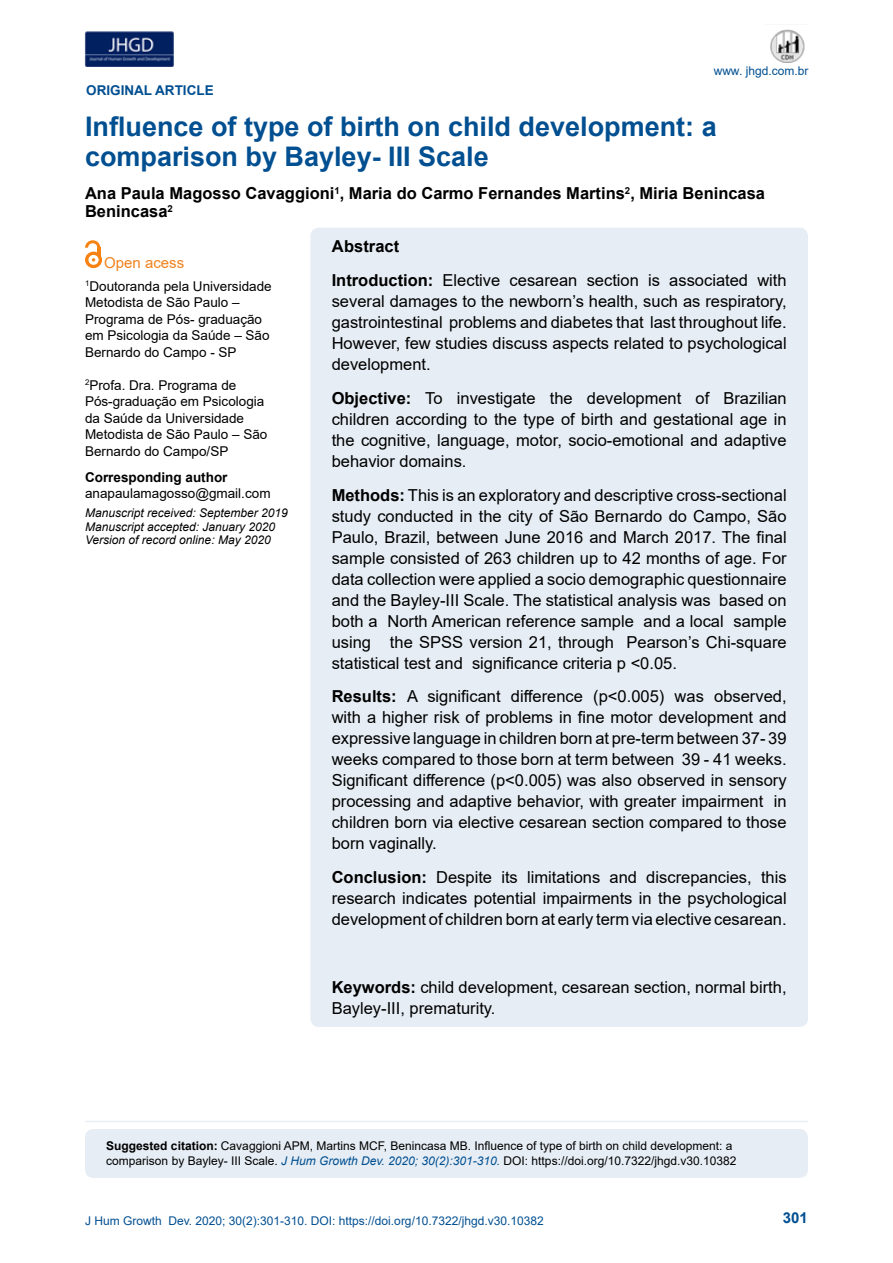
<style>
.page{position:relative;width:893px;height:1263px;background:#fff}
.page>*{position:absolute;margin:0;border:0;box-sizing:border-box;transform-origin:0 0}
.t1{font:700 27px/30px "Arial";color:#004f91}
.t2{font:16.5px/21px "Arial";color:#000;text-align:justify}
.t3{font:700 16.5px/18px "Arial";color:#000}
.t4{font:15px "Arial";color:#f0831e}
.t5{font:700 15px "Arial";color:#004f91}
.t6{font:13.5px/16.5px "Arial";color:#000}
.t7{font:700 13.5px "Arial";color:#000}
.t8{font:700 13.5px "Arial";color:#004f91}
.t9{font:12px/15px "Arial";color:#000}
.t10{font:italic 12px/13.5px "Arial";color:#000}
.t11{font:12px "Arial";color:#004f91}
.s1{font-weight:700}
.s2{font-style:italic;color:#004f91}
</style>
<div class="page">
<img style="left:85px;top:31px;width:89px;height:36px">
<img style="left:770px;top:29px;width:35px;height:34px">
<div style="left:310px;top:228px;width:498px;height:799px;background:#e6edf4;border-radius:9px"></div>
<div style="left:85px;top:1129px;width:723px;height:49px;background:#e6edf4;border-radius:9px"></div>
<div style="left:85px;top:252px;width:17px;height:16px;background:#f68212;border-radius:50%"></div>
<svg style="left:88px;top:255px;width:11px;height:10px"></svg>
<svg style="left:85px;top:240px;width:15px;height:21px"></svg>
<hr style="left:85px;top:1121px;width:723px;height:1px;background:#e6edf4">
<p class="t8" style="left:86px;top:81px;width:129px">ORIGINAL ARTICLE</p>
<p class="t11" style="left:714px;top:63px;width:96px">www. jhgd.com.br</p>
<h1 class="t1" style="left:85px;top:112px;width:633px">Influence of type of birth on child development: a comparison by Bayley- III Scale</h1>
<p class="t3" style="left:85px;top:185px;width:682px">Ana Paula Magosso Cavaggioni<sup>1</sup>, Maria do Carmo Fernandes Martins<sup>2</sup>, Miria Benincasa<br>Benincasa<sup>2</sup></p>
<p class="t4" style="left:104px;top:252px;width:82px">Open acess</p>
<p class="t6" style="left:85px;top:277px;width:188px"><sup>1</sup>Doutoranda pela Universidade<br>Metodista de São Paulo –<br>Programa de Pós- graduação em Psicologia da Saúde – São<br>Bernardo do Campo - SP</p>
<p class="t6" style="left:85px;top:376px;width:184px"><sup>2</sup>Profa. Dra. Programa de<br>Pós-graduação em Psicologia da Saúde da Universidade<br>Metodista de São Paulo – São<br>Bernardo do Campo/SP</p>
<p class="t7" style="left:85px;top:468px;width:144px">Corresponding author</p>
<p class="t6" style="left:85px;top:485px;width:187px">anapaulamagosso@gmail.com</p>
<p class="t10" style="left:85px;top:506px;width:204px">Manuscript received: September 2019<br>Manuscript accepted: January 2020<br>Version of record online: May 2020</p>
<p class="t2" style="left:332px;top:229px;width:456px;line-height:33.8px"><span class="s1">Abstract<br>Introduction:</span> Elective cesarean section is associated with</p>
<p class="t2" style="left:332px;top:291px;width:456px">several damages to the newborn’s health, such as respiratory, gastrointestinal problems and diabetes that last throughout life.<br>However, few studies discuss aspects related to psychological development.</p>
<p class="t2" style="left:332px;top:387px;width:456px"><span class="s1">Objective:</span> To investigate the development of Brazilian children according to the type of birth and gestational age in the cognitive, language, motor, socio-emotional and adaptive behavior domains.</p>
<p class="t2" style="left:332px;top:484px;width:456px"><span class="s1">Methods:</span> This is an exploratory and descriptive cross-sectional study conducted in the city of São Bernardo do Campo, São Paulo, Brazil, between June 2016 and March 2017. The final sample consisted of 263 children up to 42 months of age. For data collection were applied a socio demographic questionnaire and the Bayley-III Scale. The statistical analysis was based on both a North American reference sample and a local sample using the SPSS version 21, through Pearson’s Chi-square statistical test and significance criteria p &lt;0.05.</p>
<p class="t2" style="left:332px;top:686px;width:456px"><span class="s1">Results:</span> A significant difference (p&lt;0.005) was observed, with a higher risk of problems in fine motor development and expressive language in children born at pre-term between 37- 39 weeks compared to those born at term between 39 - 41 weeks.<br>Significant difference (p&lt;0.005) was also observed in sensory processing and adaptive behavior, with greater impairment in children born via elective cesarean section compared to those born vaginally.</p>
<p class="t2" style="left:332px;top:867px;width:456px"><span class="s1">Conclusion:</span> Despite its limitations and discrepancies, this research indicates potential impairments in the psychological development of children born at early term via elective cesarean.</p>
<p class="t2" style="left:332px;top:976px;width:456px"><span class="s1">Keywords:</span> child development, cesarean section, normal birth,<br>Bayley-III, prematurity.</p>
<p class="t9" style="left:106px;top:1138px;width:632px"><span class="s1">Suggested citation:</span> Cavaggioni APM, Martins MCF, Benincasa MB. Influence of type of birth on child development: a comparison by Bayley- III Scale. <span class="s2">J Hum Growth Dev. 2020; 30(2):301-310.</span> DOI: https://doi.org/10.7322/jhgd.v30.10382</p>
<p class="t11" style="left:85px;top:1212px;width:460px">J Hum Growth Dev. 2020; 30(2):301-310. DOI: https://doi.org/10.7322/jhgd.v30.10382</p>
<p class="t5" style="left:783px;top:1207px;width:27px">301</p>
</div>
